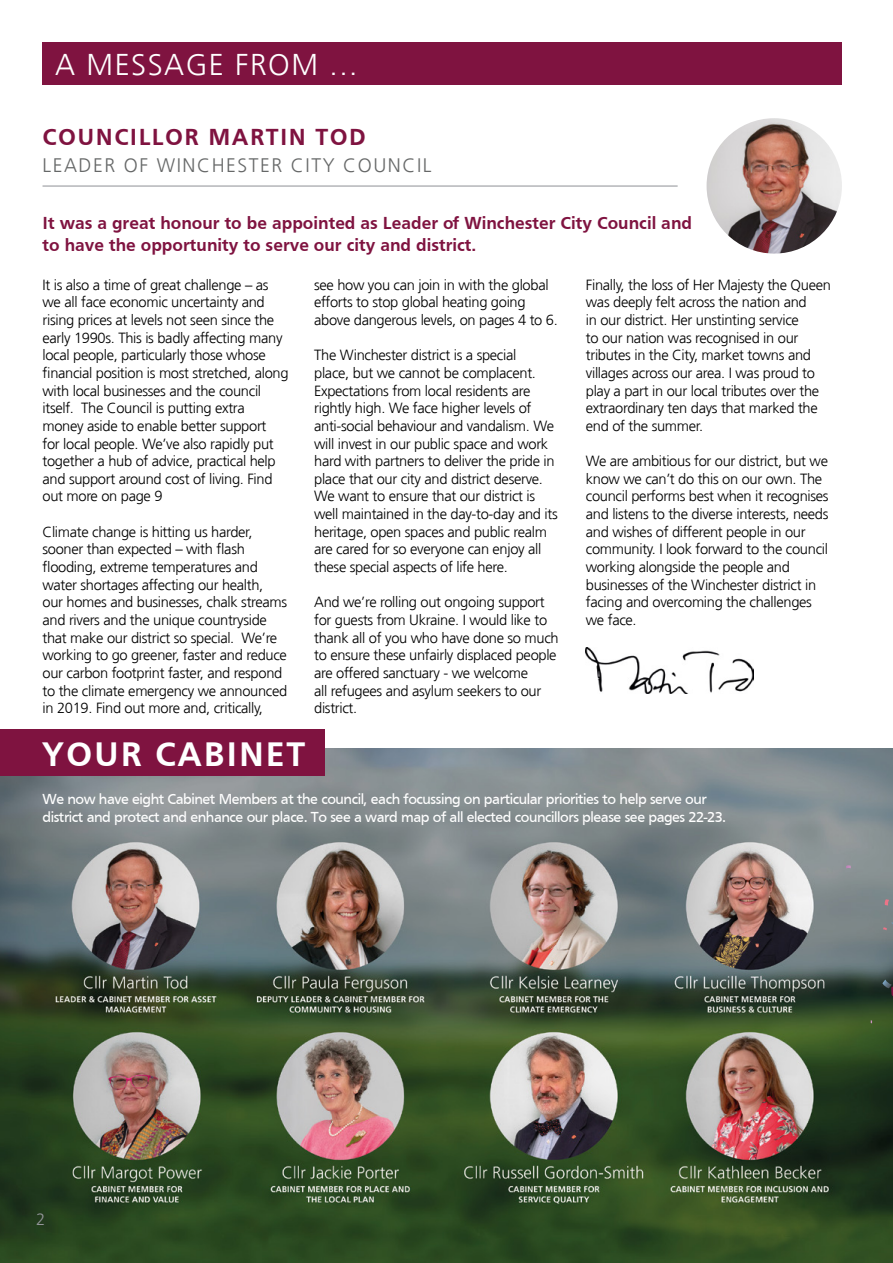
<style>
.page{position:relative;width:893px;height:1263px;background:#fff}
.page>*{position:absolute;margin:0;border:0;box-sizing:border-box;transform-origin:0 0}
.t1{font:700 35.1px "Frutiger";letter-spacing:.05em;color:#fff}
.t2{font:300 30px "Frutiger";letter-spacing:.05em;color:#fff}
.t3{font:700 24px "Frutiger";letter-spacing:.06em;color:#7f1340}
.t4{font:300 19.5px "Frutiger";letter-spacing:.08em;color:#666868}
.t5{font:700 18px/21.6px "Frutiger";color:#7f1340}
.t6{font:300 16.5px "Frutiger";color:#94969a}
.t7{font:15px/18px "Frutiger";letter-spacing:-.03em;color:#fff}
.t8{font:300 14.7px/17.7px "Frutiger";letter-spacing:-.02em;color:#000}
</style>
<div class="page">
<div style="left:43px;top:43px;width:799px;height:42px;background:#7f1340"></div>
<img style="left:707px;top:118px;width:135px;height:136px;border-radius:68px">
<hr style="left:43px;top:185px;width:635px;height:2px;background:#94969a">
<img style="left:0;top:748px;width:893px;height:515px">
<div style="left:0;top:729px;width:325px;height:47px;background:#7f1340"></div>
<img style="left:586px;top:647px;width:168px;height:46px">
<svg style="left:885px;top:899px;width:4px;height:6px"></svg>
<svg style="left:883px;top:922px;width:10px;height:8px"></svg>
<svg style="left:882px;top:979px;width:11px;height:17px"></svg>
<svg style="left:846px;top:865px;width:5px;height:3px"></svg>
<h2 class="t2" style="left:55px;top:48px;width:304px">A MESSAGE FROM ...</h2>
<h3 class="t3" style="left:43px;top:123px;width:325px">COUNCILLOR MARTIN TOD</h3>
<h3 class="t4" style="left:43px;top:154px;width:391px">LEADER OF WINCHESTER CITY COUNCIL</h3>
<p class="t5" style="left:43px;top:212px;width:651px">It was a great honour to be appointed as Leader of Winchester City Council and to have the opportunity to serve our city and district.</p>
<p class="t8" style="left:43px;top:276px;width:248px">It is also a time of great challenge – as we all face economic uncertainty and rising prices at levels not seen since the early 1990s. This is badly affecting many local people, particularly those whose financial position is most stretched, along with local businesses and the council itself. The Council is putting extra money aside to enable better support<br>for local people. We’ve also rapidly put together a hub of advice, practical help and support around cost of living. Find out more on page 9</p>
<p class="t8" style="left:43px;top:523px;width:246px">Climate change is hitting us harder, sooner than expected – with flash flooding, extreme temperatures and water shortages affecting our health, our homes and businesses, chalk streams and rivers and the unique countryside that make our district so special. We’re working to go greener, faster and reduce our carbon footprint faster, and respond to the climate emergency we announced in 2019. Find out more and, critically,</p>
<p class="t8" style="left:314px;top:276px;width:245px">see how you can join in with the global efforts to stop global heating going above dangerous levels, on pages 4 to 6.</p>
<p class="t8" style="left:314px;top:347px;width:245px">The Winchester district is a special<br>place, but we cannot be complacent.<br>Expectations from local residents are rightly high. We face higher levels of anti-social behaviour and vandalism. We will invest in our public space and work hard with partners to deliver the pride in place that our city and district deserve.<br>We want to ensure that our district is well maintained in the day-to-day and its heritage, open spaces and public realm are cared for so everyone can enjoy all these special aspects of life here.</p>
<p class="t8" style="left:314px;top:594px;width:246px">And we’re rolling out ongoing support for guests from Ukraine. I would like to thank all of you who have done so much to ensure these unfairly displaced people are offered sanctuary - we welcome<br>all refugees and asylum seekers to our district.</p>
<p class="t8" style="left:586px;top:276px;width:247px">Finally, the loss of Her Majesty the Queen was deeply felt across the nation and<br>in our district. Her unstinting service<br>to our nation was recognised in our tributes in the City, market towns and villages across our area. I was proud to play a part in our local tributes over the extraordinary ten days that marked the end of the summer.</p>
<p class="t8" style="left:586px;top:452px;width:244px">We are ambitious for our district, but we know we can’t do this on our own. The council performs best when it recognises and listens to the diverse interests, needs and wishes of different people in our community. I look forward to the council working alongside the people and businesses of the Winchester district in facing and overcoming the challenges we face.</p>
<h1 class="t1" style="left:42px;top:734px;width:265px">YOUR CABINET</h1>
<p class="t7" style="left:43px;top:790px;width:685px">We now have eight Cabinet Members at the council, each focussing on particular priorities to help serve our district and protect and enhance our place. To see a ward map of all elected councillors please see pages 22-23.</p>
<p class="t6" style="left:36px;top:1210px;width:11px">2</p>
</div>
